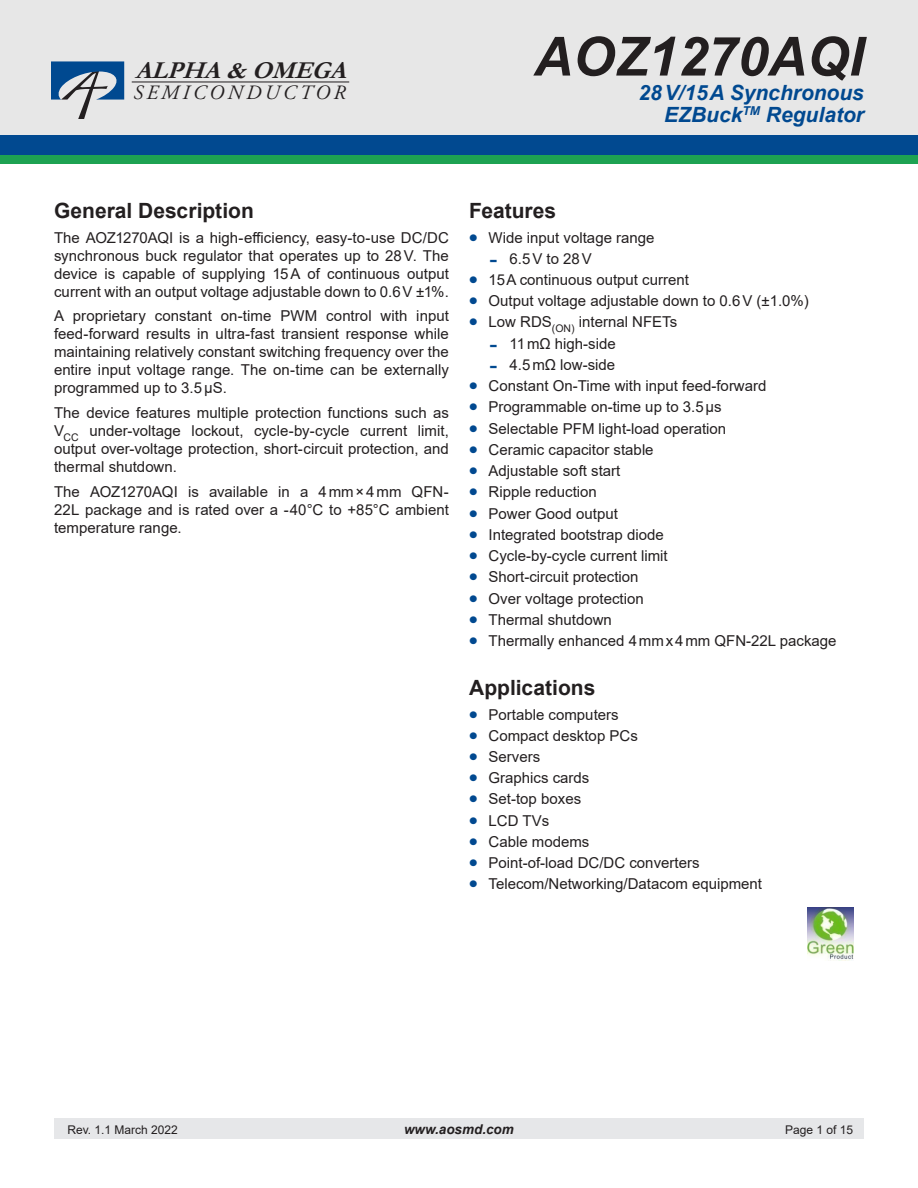
<style>
.page{position:relative;width:918px;height:1188px;background:#fff}
.page>*{position:absolute;margin:0;border:0;box-sizing:border-box;transform-origin:0 0}
.t1{font:italic 700 54px "Arial";color:#231f20}
.t2{font:italic 700 24.45px "Garamond";color:#231f20}
.t3{font:700 21px "Arial";color:#231f20}
.t4{font:italic 700 21px/22.5px "Arial";color:#014990;text-align:right}
.t5{font:italic 20.4px "Adobe Garamond Pro";letter-spacing:.16em;color:#231f20}
.t6{font:15px/18px "Arial";color:#231f20;text-align:justify}
.t7{font:italic 700 13.5px "Arial";color:#231f20}
.t8{font:12px "Arial";color:#231f20}
.s1{font-weight:700;font-size:24px;color:#014990}
.s2{font-size:24px;color:#014990}
</style>
<div class="page">
<div style="left:0;top:0;width:918px;height:142px;background:#e7e7e7"></div>
<div style="left:0;top:136px;width:918px;height:19px;background:#014990"></div>
<div style="left:0;top:155px;width:918px;height:9px;background:#1da252"></div>
<div style="left:54px;top:1119px;width:810px;height:20px;background:#e6e7e9"></div>
<img style="left:808px;top:908px;width:46px;height:53px">
<hr style="left:132px;top:81px;width:217px;height:1px;background:#231f20">
<svg style="left:52px;top:61px;width:72px;height:57px"></svg>
<h2 class="t2" style="left:135px;top:53px;width:223px">ALPHA&amp;OMEGA</h2>
<h3 class="t5" style="left:133px;top:81px;width:214px">SEMICONDUCTOR</h3>
<h1 class="t1" style="left:534px;top:21px;width:332px">AOZ1270AQI</h1>
<h3 class="t4" style="left:639px;top:82px;width:227px">28V/15A Synchronous<br>EZBuck<sup>TM</sup> Regulator</h3>
<h1 class="t3" style="left:54px;top:196px;width:201px">General Description</h1>
<h1 class="t6" style="left:54px;top:228px;width:396px">The AOZ1270AQI is a high-efficiency, easy-to-use DC/DC synchronous buck regulator that operates up to 28V. The device is capable of supplying 15A of continuous output current with an output voltage adjustable down to 0.6V ±1%.</h1>
<h1 class="t6" style="left:54px;top:307px;width:396px">A proprietary constant on-time PWM control with input feed-forward results in ultra-fast transient response while maintaining relatively constant switching frequency over the entire input voltage range. The on-time can be externally programmed up to 3.5µS.</h1>
<h1 class="t6" style="left:54px;top:404px;width:396px">The device features multiple protection functions such as V<sub>CC</sub> under-voltage lockout, cycle-by-cycle current limit, output over-voltage protection, short-circuit protection, and thermal shutdown.</h1>
<h1 class="t6" style="left:54px;top:482px;width:396px">The AOZ1270AQI is available in a 4mm×4mm QFN-22L package and is rated over a -40°C to +85°C ambient temperature range.</h1>
<h1 class="t3" style="left:469px;top:196px;width:88px">Features</h1>
<p class="t6" style="left:469px;top:228px;width:187px"><span class="s1">•</span> Wide input voltage range</p>
<p class="t6" style="left:489px;top:249px;width:104px"><span class="s2">-</span> 6.5V to 28V</p>
<p class="t6" style="left:469px;top:271px;width:221px"><span class="s1">•</span> 15A continuous output current</p>
<p class="t6" style="left:469px;top:292px;width:341px"><span class="s1">•</span> Output voltage adjustable down to 0.6V (±1.0%)</p>
<p class="t6" style="left:469px;top:313px;width:210px"><span class="s1">•</span> Low RDS<sub>(ON)</sub> internal NFETs</p>
<p class="t6" style="left:489px;top:334px;width:128px"><span class="s2">-</span> 11mΩ high-side</p>
<p class="t6" style="left:489px;top:356px;width:127px"><span class="s2">-</span> 4.5mΩ low-side</p>
<p class="t6" style="left:469px;top:377px;width:299px"><span class="s1">•</span> Constant On-Time with input feed-forward</p>
<p class="t6" style="left:469px;top:398px;width:254px"><span class="s1">•</span> Programmable on-time up to 3.5µs</p>
<p class="t6" style="left:469px;top:419px;width:259px"><span class="s1">•</span> Selectable PFM light-load operation</p>
<p class="t6" style="left:469px;top:441px;width:186px"><span class="s1">•</span> Ceramic capacitor stable</p>
<p class="t6" style="left:469px;top:462px;width:153px"><span class="s1">•</span> Adjustable soft start</p>
<p class="t6" style="left:469px;top:483px;width:129px"><span class="s1">•</span> Ripple reduction</p>
<p class="t6" style="left:469px;top:504px;width:150px"><span class="s1">•</span> Power Good output</p>
<p class="t6" style="left:469px;top:526px;width:196px"><span class="s1">•</span> Integrated bootstrap diode</p>
<p class="t6" style="left:469px;top:547px;width:200px"><span class="s1">•</span> Cycle-by-cycle current limit</p>
<p class="t6" style="left:469px;top:568px;width:171px"><span class="s1">•</span> Short-circuit protection</p>
<p class="t6" style="left:469px;top:589px;width:176px"><span class="s1">•</span> Over voltage protection</p>
<p class="t6" style="left:469px;top:610px;width:144px"><span class="s1">•</span> Thermal shutdown</p>
<p class="t6" style="left:469px;top:632px;width:369px"><span class="s1">•</span> Thermally enhanced 4mmx4mm QFN-22L package</p>
<h1 class="t3" style="left:469px;top:673px;width:128px">Applications</h1>
<p class="t6" style="left:469px;top:705px;width:151px"><span class="s1">•</span> Portable computers</p>
<p class="t6" style="left:469px;top:726px;width:170px"><span class="s1">•</span> Compact desktop PCs</p>
<p class="t6" style="left:469px;top:748px;width:73px"><span class="s1">•</span> Servers</p>
<p class="t6" style="left:469px;top:769px;width:122px"><span class="s1">•</span> Graphics cards</p>
<p class="t6" style="left:469px;top:790px;width:114px"><span class="s1">•</span> Set-top boxes</p>
<p class="t6" style="left:469px;top:811px;width:82px"><span class="s1">•</span> LCD TVs</p>
<p class="t6" style="left:469px;top:833px;width:122px"><span class="s1">•</span> Cable modems</p>
<p class="t6" style="left:469px;top:854px;width:232px"><span class="s1">•</span> Point-of-load DC/DC converters</p>
<p class="t6" style="left:469px;top:875px;width:294px"><span class="s1">•</span> Telecom/Networking/Datacom equipment</p>
<p class="t8" style="left:68px;top:1121px;width:112px">Rev. 1.1 March 2022</p>
<p class="t7" style="left:404px;top:1120px;width:111px">www.aosmd.com</p>
<p class="t8" style="left:785px;top:1121px;width:70px">Page 1 of 15</p>
</div>
